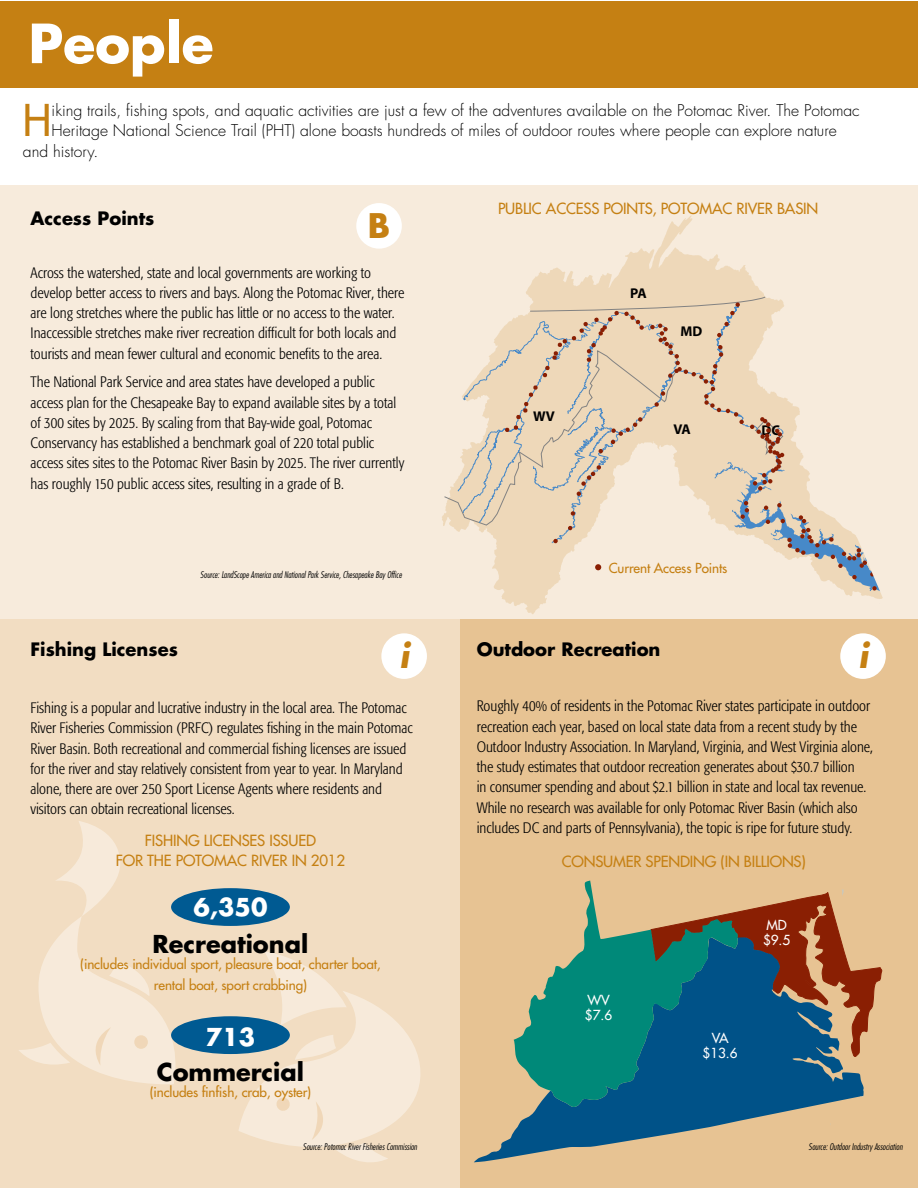
<style>
.page{position:relative;width:918px;height:1188px;background:#fff}
.page>*{position:absolute;margin:0;border:0;box-sizing:border-box;transform-origin:0 0}
.t1{font:700 52.5px "Futura";color:#fff}
.t2{font:42.6px "Futura";color:#c58013}
.t3{font:italic 700 33px "Futura";color:#c58013}
.t4{font:700 33px "Futura";color:#c58013}
.t5{font:700 24px "Futura";color:#000}
.t6{font:700 24px "Futura";color:#fff}
.t7{font:700 18px "Futura";color:#000}
.t8{font:300 15.75px "Futura";color:#000}
.t9{font:300 condensed 15px/20.2px "Formata";color:#000}
.t10{font:15px/20.2px "Futura";letter-spacing:-.01em;color:#c58013}
.t11{font:15px "Futura";letter-spacing:.18em;color:#c58013}
.t12{font:700 14.25px "Myriad";color:#000}
.t13{font:13.5px/20.2px "Futura";letter-spacing:-.01em;color:#c58013;text-align:center}
.t14{font:13.5px/15px "Futura";color:#fff}
.t15{font:italic 300 condensed 9px "Futura";color:#000}
</style>
<div class="page">
<div style="left:0;top:185px;width:918px;height:437px;background:#f7ebdc"></div>
<svg style="left:442px;top:216px;width:319px;height:305px"></svg>
<div style="left:455px;top:619px;width:462px;height:569px;background:#e7c393"></div>
<div style="left:0;top:619px;width:460px;height:569px;background:#f2ddc2"></div>
<svg style="left:19px;top:821px;width:158px;height:263px"></svg>
<svg style="left:239px;top:951px;width:181px;height:211px"></svg>
<div style="left:0;top:1px;width:918px;height:87px;background:#c58013"></div>
<div style="left:356px;top:203px;width:46px;height:46px;background:#fff;border-radius:50%"></div>
<svg style="left:443px;top:291px;width:475px;height:334px"></svg>
<div style="left:840px;top:633px;width:46px;height:46px;background:#fff;border-radius:50%"></div>
<svg style="left:738px;top:889px;width:145px;height:144px"></svg>
<svg style="left:474px;top:937px;width:390px;height:225px"></svg>
<svg style="left:514px;top:881px;width:224px;height:228px"></svg>
<div style="left:381px;top:633px;width:46px;height:46px;background:#fff;border-radius:50%"></div>
<div style="left:171px;top:888px;width:119px;height:38px;background:#005a92;border-radius:50%"></div>
<div style="left:171px;top:1016px;width:119px;height:38px;background:#005a92;border-radius:50%"></div>
<h1 class="t1" style="left:28px;top:7px;width:187px">People</h1>
<h2 class="t2" style="left:23px;top:93px;width:25px">H</h2>
<p class="t8" style="left:52px;top:100px;width:810px">iking trails, fishing spots, and aquatic activities are just a few of the adventures available on the Potomac River. The Potomac</p>
<p class="t8" style="left:52px;top:120px;width:787px">Heritage National Science Trail (PHT) alone boasts hundreds of miles of outdoor routes where people can explore nature</p>
<p class="t8" style="left:23px;top:141px;width:77px">and history.</p>
<p class="t7" style="left:31px;top:206px;width:125px">Access Points</p>
<h3 class="t4" style="left:368px;top:202px;width:24px">B</h3>
<p class="t9" style="left:31px;top:262px;width:375px">Across the watershed, state and local governments are working to develop better access to rivers and bays. Along the Potomac River, there are long stretches where the public has little or no access to the water.<br>Inaccessible stretches make river recreation difficult for both locals and tourists and mean fewer cultural and economic benefits to the area.</p>
<p class="t9" style="left:31px;top:372px;width:375px">The National Park Service and area states have developed a public access plan for the Chesapeake Bay to expand available sites by a total of 300 sites by 2025. By scaling from that Bay-wide goal, Potomac Conservancy has established a benchmark goal of 220 total public access sites sites to the Potomac River Basin by 2025. The river currently has roughly 150 public access sites, resulting in a grade of B.</p>
<p class="t15" style="left:200px;top:569px;width:203px">Source: LandScope America and National Park Service, Chesapeake Bay Office</p>
<p class="t7" style="left:31px;top:637px;width:149px">Fishing Licenses</p>
<h3 class="t3" style="left:399px;top:633px;width:11px">i</h3>
<p class="t9" style="left:31px;top:698px;width:384px">Fishing is a popular and lucrative industry in the local area. The Potomac River Fisheries Commission (PRFC) regulates fishing in the main Potomac River Basin. Both recreational and commercial fishing licenses are issued for the river and stay relatively consistent from year to year. In Maryland alone, there are over 250 Sport License Agents where residents and visitors can obtain recreational licenses.</p>
<p class="t10" style="left:145px;top:830px;width:7px">FISHI</p>
<p class="t10" style="left:176px;top:830px;width:101px">NG LICENSES ISSU</p>
<p class="t10" style="left:116px;top:830px;width:231px;text-indent:183px">ED<br>FOR TH E POTOMAC RIVER IN 2012</p>
<h3 class="t6" style="left:193px;top:890px;width:76px">6,350</h3>
<h3 class="t5" style="left:153px;top:927px;width:157px">Recreational</h3>
<p class="t13" style="left:80px;top:954px;width:302px">(includes individual sport, pleasure boat, charter boat, rental boat, sport crabbing)</p>
<h3 class="t6" style="left:206px;top:1020px;width:51px">713</h3>
<h3 class="t5" style="left:157px;top:1056px;width:149px">Commercial</h3>
<p class="t13" style="left:150px;top:1082px;width:163px">(includes finfish, crab, oyster)</p>
<p class="t11" style="left:498px;top:199px;width:202px">Public Access Points, Potomac</p>
<p class="t10" style="left:736px;top:199px;width:79px">River Basin</p>
<p class="t12" style="left:533px;top:409px;width:23px">WV</p>
<p class="t12" style="left:630px;top:286px;width:18px">PA</p>
<p class="t12" style="left:680px;top:324px;width:23px">MD</p>
<p class="t12" style="left:674px;top:422px;width:19px">VA</p>
<p class="t12" style="left:762px;top:423px;width:20px">DC</p>
<p class="t13" style="left:609px;top:558px;width:120px">Current Access Points</p>
<p class="t7" style="left:477px;top:637px;width:185px">Outdoor Recreation</p>
<h3 class="t3" style="left:858px;top:633px;width:11px">i</h3>
<p class="t9" style="left:477px;top:696px;width:398px">Roughly 40% of residents in the Potomac River states participate in outdoor recreation each year, based on local state data from a recent study by the Outdoor Industry Association. In Maryland, Virginia, and West Virginia alone, the study estimates that outdoor recreation generates about $30.7 billion<br>in consumer spending and about $2.1 billion in state and local tax revenue.<br>While no research was available for only Potomac River Basin (which also includes DC and parts of Pennsylvania), the topic is ripe for future study.</p>
<p class="t10" style="left:562px;top:851px;width:62px">Consumer</p>
<p class="t10" style="left:646px;top:851px;width:10px">Spen</p>
<p class="t10" style="left:680px;top:851px;width:127px">ding (in Billions)</p>
<p class="t14" style="left:585px;top:993px;width:29px">WV $7.6</p>
<p class="t14" style="left:763px;top:917px;width:29px">MD $9.5</p>
<p class="t14" style="left:703px;top:1030px;width:37px;text-align:center">VA $13.6</p>
<p class="t15" style="left:303px;top:1141px;width:116px">Source: Potomac River Fisheries Commission</p>
<p class="t15" style="left:809px;top:1141px;width:95px">Source: Outdoor Industry Association</p>
</div>
